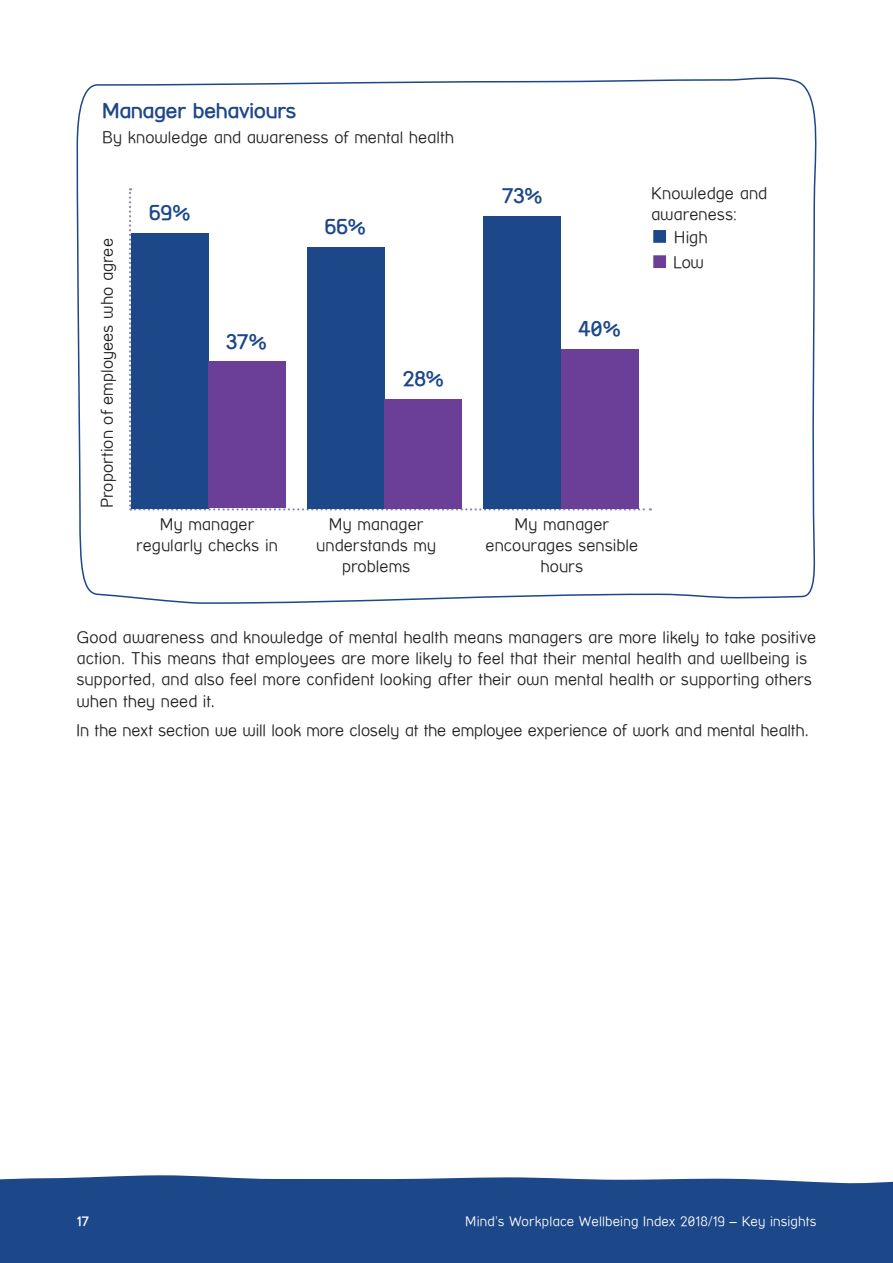
<style>
.page{position:relative;width:893px;height:1263px;background:#fff}
.page>*{position:absolute;margin:0;border:0;box-sizing:border-box;transform-origin:0 0}
.t1{font:700 21px "Street Corner";letter-spacing:-.005em;color:#1c4788}
.t2{font:100 16.5px/21px "Street Corner";color:#231f20}
.t3{font:100 13.5px "Street Corner";letter-spacing:.005em;color:#fff}
.t4{font:700 13.5px "Street Corner";color:#fff}
</style>
<div class="page">
<div style="left:0;top:1175px;width:893px;height:88px;background:#1c4788"></div>
<svg style="left:76px;top:77px;width:741px;height:527px"></svg>
<p class="t1" style="left:102px;top:99px;width:196px">Manager behaviours</p>
<p class="t2" style="left:102px;top:127px;width:353px">By knowledge and awareness of mental health</p>
<p class="t2" style="left:96px;top:508px;width:272px;rotate:-90deg">Proportion of employees who agree</p>
<p class="t1" style="left:149px;top:201px;width:43px">69%</p>
<p class="t1" style="left:226px;top:330px;width:43px">37%</p>
<p class="t1" style="left:325px;top:215px;width:43px">66%</p>
<p class="t1" style="left:403px;top:367px;width:43px">28%</p>
<p class="t1" style="left:502px;top:184px;width:43px">73%</p>
<p class="t1" style="left:579px;top:317px;width:44px">40%</p>
<p class="t2" style="left:651px;top:182px;width:118px">Knowledge and awareness:</p>
<p class="t2" style="left:673px;top:224px;width:36px;line-height:25.2px">High<br>Low</p>
<p class="t2" style="left:136px;top:514px;width:143px;text-align:center">My manager regularly checks in</p>
<p class="t2" style="left:316px;top:514px;width:122px;text-align:center">My manager understands my problems</p>
<p class="t2" style="left:486px;top:514px;width:154px;text-align:center">My manager encourages sensible hours</p>
<p class="t2" style="left:77px;top:627px;width:741px">Good awareness and knowledge of mental health means managers are more likely to take positive action. This means that employees are more likely to feel that their mental health and wellbeing is supported, and also feel more confident looking after their own mental health or supporting others when they need it.</p>
<p class="t2" style="left:77px;top:720px;width:734px">In the next section we will look more closely at the employee experience of work and mental health.</p>
<p class="t4" style="left:77px;top:1213px;width:14px">17</p>
<p class="t3" style="left:465px;top:1213px;width:353px">Mind’s Workplace Wellbeing Index 2018/19 – Key insights</p>
</div>
